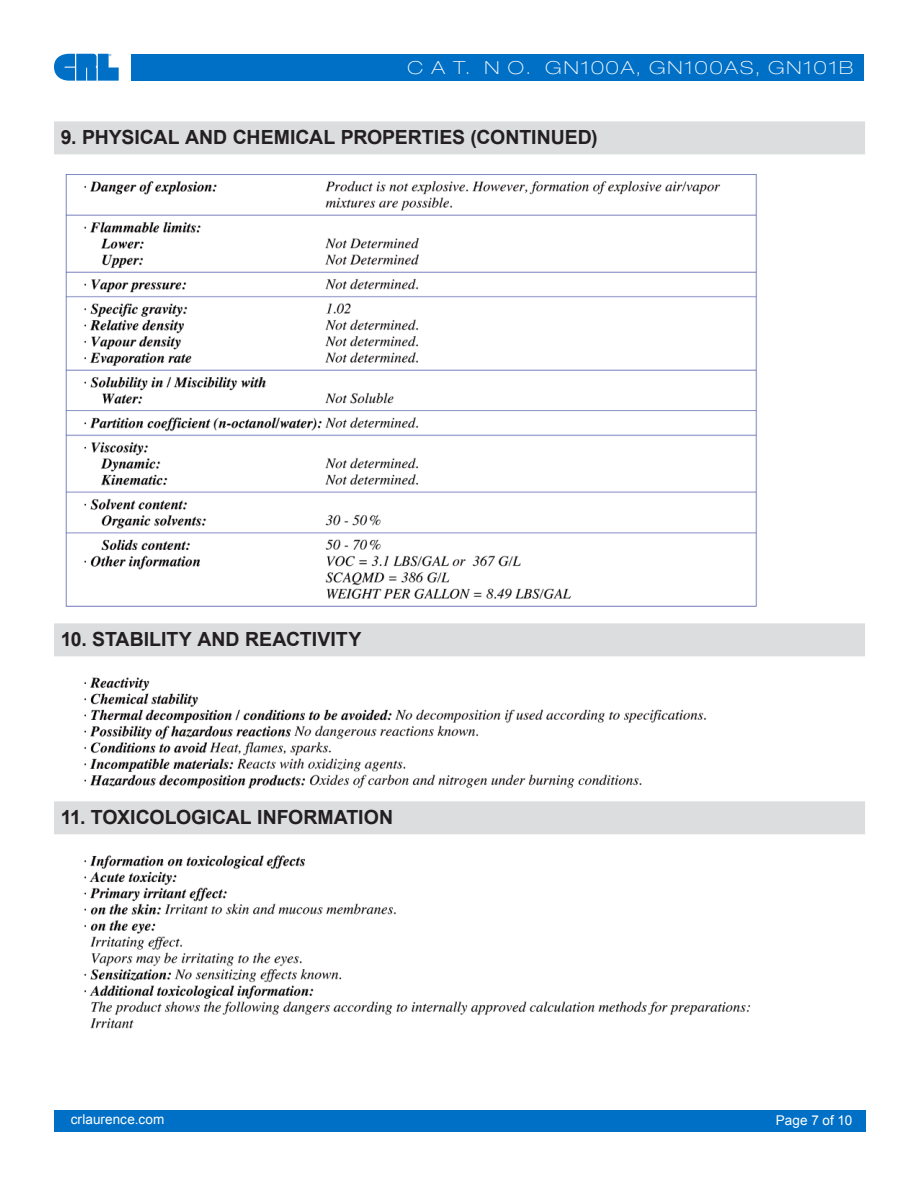
<style>
.page{position:relative;width:918px;height:1188px;background:#fff}
.page>*{position:absolute;margin:0;border:0;box-sizing:border-box;transform-origin:0 0}
.Heading_w_grey{font:700 19.5px "Arial";color:#231f20}
.t1{font:100 expanded 18px "Helvetica Neue";letter-spacing:.1em;color:#fff;scale:1.1 1}
.t2{font:13.5px "Arial";letter-spacing:.005em;color:#fff}
</style>
<div class="page">
<img style="left:54px;top:154px;width:722px;height:875px">
<div style="left:132px;top:54px;width:732px;height:27px;background:#0070c6"></div>
<div style="left:54px;top:1110px;width:811px;height:22px;background:#0070c6"></div>
<svg style="left:54px;top:54px;width:65px;height:27px"></svg>
<div style="left:54px;top:623px;width:811px;height:33px;background:#dcdddf"></div>
<div style="left:54px;top:121px;width:811px;height:33px;background:#dcdddf"></div>
<div style="left:54px;top:801px;width:811px;height:33px;background:#dcdddf"></div>
<p class="t1" style="left:408px;top:57px;width:407px">C A T. N O. GN100A, GN100AS, GN101B</p>
<p class="Heading_w_grey" style="left:61px;top:124px;width:539px">9. PHYSICAL AND CHEMICAL PROPERTIES (CONTINUED)</p>
<p class="Heading_w_grey" style="left:61px;top:626px;width:302px">10. STABILITY AND REACTIVITY</p>
<p class="Heading_w_grey" style="left:61px;top:804px;width:334px">11. TOXICOLOGICAL INFORMATION</p>
<p class="t2" style="left:71px;top:1111px;width:95px">crlaurence.com</p>
<p class="t2" style="left:776px;top:1111px;width:78px">Page 7 of 10</p>
</div>
